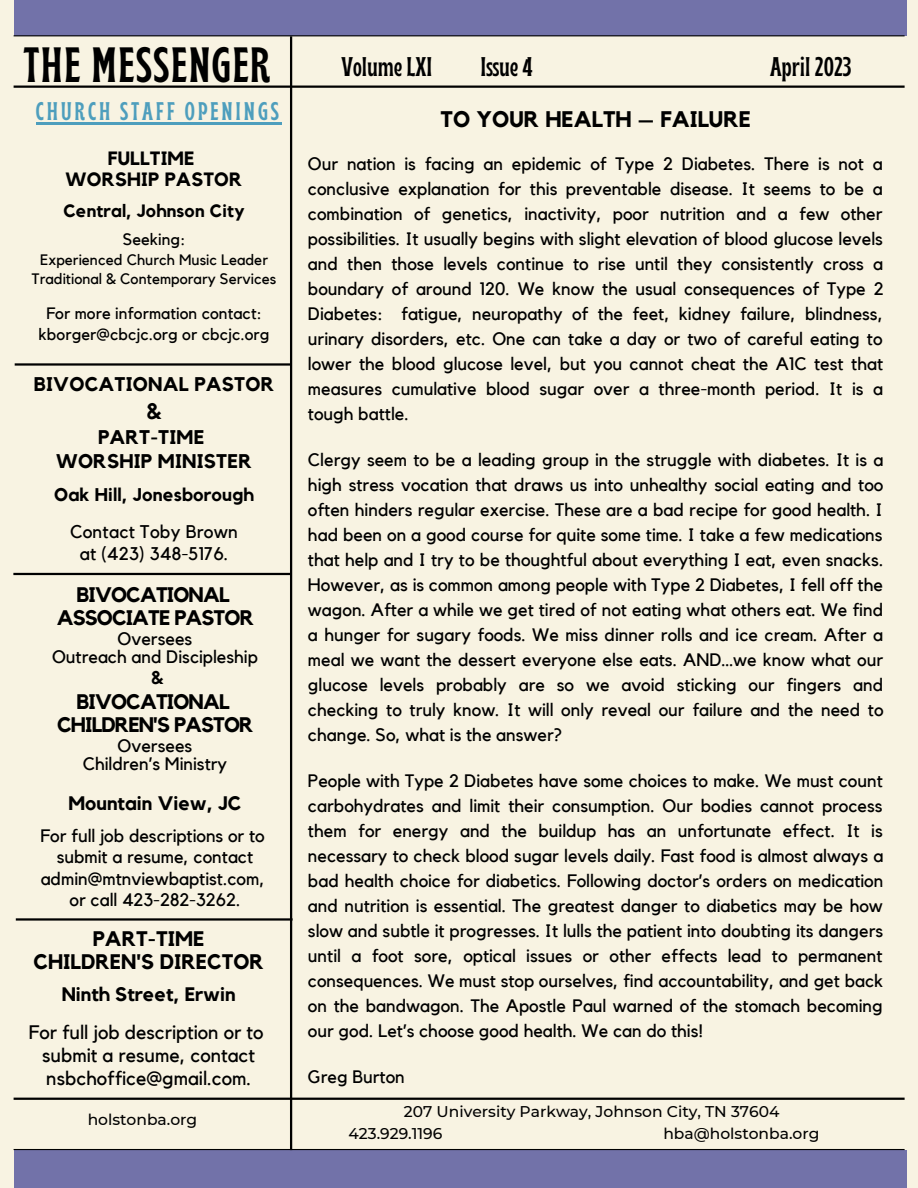
<style>
.page{position:relative;width:918px;height:1188px;background:#f8f3e2}
.page>*{position:absolute;margin:0;border:0;box-sizing:border-box;transform-origin:0 0}
.t1{font:700 condensed 49.5px "Brice";letter-spacing:.025em;color:#000}
.t2{font:700 condensed 27px "Brice";color:#000}
.t3{font:700 condensed 25.5px "Brice";letter-spacing:.11em;color:#4e9ebd}
.t4{font:700 22.5px "Kollektif";color:#000}
.t5{font:700 21.9px "Kollektif";color:#000}
.t6{font:700 21px/23px "Kollektif";letter-spacing:-.04em;color:#000;text-align:center}
.t7{font:700 21px/23px "Kollektif";color:#000;text-align:center}
.t8{font:700 19.8px/23.5px "Kollektif";letter-spacing:.01em;color:#000;text-align:center}
.t9{font:19.5px/23px "Kollektif";color:#000;text-align:center}
.t10{font:700 19.5px "Kollektif";color:#000}
.t11{font:700 19.2px/20.9px "Kollektif";letter-spacing:.01em;color:#000;text-align:center}
.t12{font:18.3px/21.9px "Kollektif";letter-spacing:.01em;color:#000;text-align:center}
.t13{font:700 18.3px "Kollektif";letter-spacing:.01em;color:#000}
.t14{font:18px/25px "Kollektif";color:#000;text-align:center}
.t15{font:700 18px "Kollektif";color:#000}
.t16{font:700 17.85px "Kollektif";letter-spacing:.01em;color:#000}
.t17{font:16.5px/21.3px "Kollektif";letter-spacing:.005em;color:#000;text-align:center}
.t18{font:500 15.45px/21.3px "Montserrat";color:#000}
.t19{font:15.15px/19.5px "Kollektif";letter-spacing:.005em;color:#000;text-align:center}
</style>
<div class="page">
<hr style="left:14px;top:86px;width:891px;height:2px;background:#000">
<div style="left:14px;top:1150px;width:892px;height:38px;background:#7272a9"></div>
<hr style="left:14px;top:1149px;width:891px;height:1px;background:#000">
<div style="left:14px;top:0;width:892px;height:35px;background:#7272a9"></div>
<hr style="left:14px;top:35px;width:891px;height:1px;background:#000">
<hr style="left:14px;top:1098px;width:891px;height:2px;background:#000">
<hr style="left:290px;top:36px;width:2px;height:1114px;background:#000">
<hr style="left:15px;top:363px;width:276px;height:3px;background:#000">
<hr style="left:16px;top:918px;width:277px;height:3px;background:#000">
<hr style="left:36px;top:122px;width:246px;height:2px;background:#4e9ebd">
<hr style="left:13px;top:573px;width:277px;height:2px;background:#000">
<h1 class="t1" style="left:24px;top:44px;width:248px">THE MESSENGER</h1>
<h3 class="t3" style="left:36px;top:101px;width:245px">CHURCH STAFF OPENINGS</h3>
<p class="t11" style="left:66px;top:149px;width:178px">FULLTIME<br>WORSHIP PASTOR</p>
<p class="t16" style="left:63px;top:203px;width:183px">Central, Johnson City</p>
<p class="t17" style="left:123px;top:229px;width:64px">Seeking:</p>
<p class="t19" style="left:32px;top:250px;width:246px">Experienced Church Music Leader<br>Traditional &amp; Contemporary Services</p>
<p class="t17" style="left:39px;top:303px;width:232px">For more information contact: kborger@cbcjc.org or cbcjc.org</p>
<p class="t8" style="left:34px;top:373px;width:242px">BIVOCATIONAL PASTOR</p>
<p class="t5" style="left:146px;top:401px;width:17px">&amp;</p>
<p class="t8" style="left:56px;top:426px;width:197px">PART-TIME<br>WORSHIP MINISTER</p>
<p class="t13" style="left:54px;top:486px;width:201px">Oak Hill, Jonesborough</p>
<p class="t12" style="left:70px;top:521px;width:169px">Contact Toby Brown at (423) 348-5176.</p>
<p class="t6" style="left:57px;top:584px;width:199px">BIVOCATIONAL<br>ASSOCIATE PASTOR</p>
<p class="t14" style="left:52px;top:630px;width:207px;line-height:18px">Oversees<br>Outreach and Discipleship</p>
<p class="t15" style="left:151px;top:670px;width:14px">&amp;</p>
<p class="t6" style="left:57px;top:691px;width:198px">BIVOCATIONAL<br>CHILDREN'S PASTOR</p>
<p class="t14" style="left:83px;top:737px;width:146px;line-height:18px">Oversees<br>Children’s Ministry</p>
<p class="t10" style="left:68px;top:794px;width:174px">Mountain View, JC</p>
<p class="t14" style="left:41px;top:826px;width:226px;line-height:21.5px">For full job descriptions or to submit a resume, contact admin@mtnviewbaptist.com, or call 423-282-3262.</p>
<p class="t7" style="left:33px;top:928px;width:232px">PART-TIME<br>CHILDREN'S DIRECTOR</p>
<p class="t10" style="left:62px;top:986px;width:176px">Ninth Street, Erwin</p>
<p class="t9" style="left:29px;top:1021px;width:236px">For full job description or to submit a resume, contact nsbchoffice@gmail.com.</p>
<h2 class="t2" style="left:342px;top:56px;width:92px">Volume LXI</h2>
<h2 class="t2" style="left:481px;top:56px;width:53px">Issue 4</h2>
<h2 class="t2" style="left:770px;top:56px;width:83px">April 2023</h2>
<p class="t4" style="left:441px;top:109px;width:312px">TO YOUR HEALTH – FAILURE</p>
<p class="t14" style="left:308px;top:152px;width:577px;text-align:justify">Our nation is facing an epidemic of Type 2 Diabetes. There is not a conclusive explanation for this preventable disease. It seems to be a combination of genetics, inactivity, poor nutrition and a few other possibilities. It usually begins with slight elevation of blood glucose levels and then those levels continue to rise until they consistently cross a boundary of around 120. We know the usual consequences of Type 2<br>Diabetes: fatigue, neuropathy of the feet, kidney failure, blindness, urinary disorders, etc. One can take a day or two of careful eating to lower the blood glucose level, but you cannot cheat the A1C test that measures cumulative blood sugar over a three-month period. It is a tough battle.</p>
<p class="t14" style="left:308px;top:448px;width:577px;text-align:justify">Clergy seem to be a leading group in the struggle with diabetes. It is a high stress vocation that draws us into unhealthy social eating and too often hinders regular exercise. These are a bad recipe for good health. I had been on a good course for quite some time. I take a few medications that help and I try to be thoughtful about everything I eat, even snacks.<br>However, as is common among people with Type 2 Diabetes, I fell off the wagon. After a while we get tired of not eating what others eat. We find a hunger for sugary foods. We miss dinner rolls and ice cream. After a meal we want the dessert everyone else eats. AND…we know what our glucose levels probably are so we avoid sticking our fingers and checking to truly know. It will only reveal our failure and the need to change. So, what is the answer?</p>
<p class="t14" style="left:308px;top:769px;width:577px;text-align:justify">People with Type 2 Diabetes have some choices to make. We must count carbohydrates and limit their consumption. Our bodies cannot process them for energy and the buildup has an unfortunate effect. It is necessary to check blood sugar levels daily. Fast food is almost always a bad health choice for diabetics. Following doctor’s orders on medication and nutrition is essential. The greatest danger to diabetics may be how slow and subtle it progresses. It lulls the patient into doubting its dangers until a foot sore, optical issues or other effects lead to permanent consequences. We must stop ourselves, find accountability, and get back on the bandwagon. The Apostle Paul warned of the stomach becoming our god. Let’s choose good health. We can do this!</p>
<p class="t14" style="left:308px;top:1065px;width:98px">Greg Burton</p>
<p class="t18" style="left:88px;top:1109px;width:111px">holstonba.org</p>
<p class="t18" style="left:349px;top:1101px;width:432px;text-indent:55px">207 University Parkway, Johnson City, TN 37604<br>423.929.1196</p>
<p class="t18" style="left:663px;top:1123px;width:158px">hba@holstonba.org</p>
</div>
